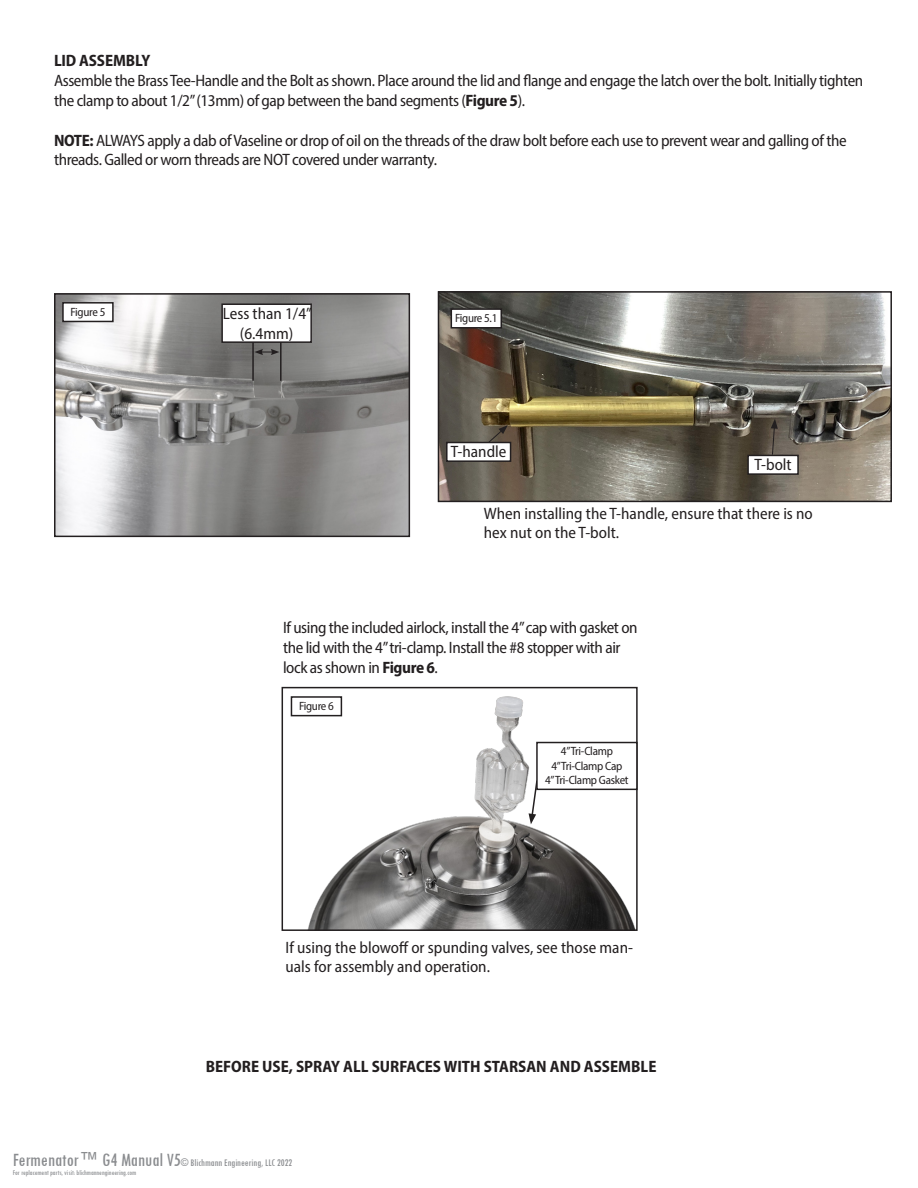
<style>
.page{position:relative;width:918px;height:1188px;background:#fff}
.page>*{position:absolute;margin:0;border:0;box-sizing:border-box;transform-origin:0 0}
.t1{font:semi-condensed 16.5px/19.8px "Myriad Pro";letter-spacing:-.025em;color:#231f20}
.t2{font:semi-condensed 16.5px/19.8px "Myriad Pro";color:#231f20}
.t3{font:700 semi-condensed 16.5px "Myriad Pro";color:#231f20}
.t4{font:semi-condensed 12px "Myriad Pro";letter-spacing:-.025em;color:#231f20}
.t5{font:condensed 10.5px "Tw Cen";color:#8a8c8f}
.t6{font:condensed 7.5px "Tw Cen";color:#8a8c8f}
.s1{font-weight:700}
.s2{font-size:19.5px}
</style>
<div class="page">
<img style="left:290px;top:696px;width:345px;height:232px">
<div style="left:282px;top:687px;width:356px;height:244px;border:2px solid #231f20"></div>
<div style="left:291px;top:697px;width:50px;height:19px;background:#fff"></div>
<div style="left:291px;top:696px;width:51px;height:20px;border:2px solid #231f20"></div>
<svg style="left:529px;top:779px;width:10px;height:45px"></svg>
<div style="left:537px;top:743px;width:100px;height:46px;background:#fff"></div>
<div style="left:536px;top:742px;width:102px;height:48px;border:2px solid #231f20"></div>
<img style="left:57px;top:296px;width:350px;height:238px">
<div style="left:54px;top:293px;width:356px;height:244px;border:2px solid #231f20"></div>
<hr style="left:252px;top:342px;width:2px;height:39px;background:#231f20">
<hr style="left:280px;top:342px;width:2px;height:39px;background:#231f20">
<svg style="left:254px;top:349px;width:25px;height:6px"></svg>
<div style="left:222px;top:304px;width:89px;height:38px;background:#fff"></div>
<div style="left:221px;top:303px;width:91px;height:40px;border:2px solid #231f20"></div>
<div style="left:63px;top:303px;width:50px;height:18px;background:#fff"></div>
<div style="left:62px;top:302px;width:52px;height:20px;border:2px solid #231f20"></div>
<img style="left:441px;top:294px;width:448px;height:205px">
<div style="left:438px;top:291px;width:454px;height:211px;border:2px solid #231f20"></div>
<div style="left:451px;top:309px;width:50px;height:19px;background:#fff"></div>
<div style="left:451px;top:308px;width:51px;height:21px;border:2px solid #231f20"></div>
<div style="left:748px;top:455px;width:50px;height:19px;background:#fff"></div>
<div style="left:747px;top:455px;width:52px;height:20px;border:2px solid #231f20"></div>
<div style="left:447px;top:443px;width:64px;height:18px;background:#fff"></div>
<div style="left:446px;top:442px;width:65px;height:20px;border:2px solid #231f20"></div>
<svg style="left:771px;top:419px;width:7px;height:37px"></svg>
<svg style="left:488px;top:425px;width:20px;height:18px"></svg>
<p class="t3" style="left:54px;top:50px;width:98px">LID ASSEMBLY</p>
<p class="t1" style="left:54px;top:71px;width:811px">Assemble the Brass Tee-Handle and the Bolt as shown. Place around the lid and flange and engage the latch over the bolt. Initially tighten the clamp to about 1/2” (13mm) of gap between the band segments (<span class="s1">Figure 5</span>).</p>
<p class="t1" style="left:54px;top:130px;width:794px"><span class="s1">NOTE:</span> ALWAYS apply a dab of Vaseline or drop of oil on the threads of the draw bolt before each use to prevent wear and galling of the threads. Galled or worn threads are NOT covered under warranty.</p>
<p class="t4" style="left:71px;top:304px;width:36px">Figure 5</p>
<p class="t2" style="left:223px;top:303px;width:90px;text-align:center">Less than 1/4” (6.4mm)</p>
<p class="t4" style="left:455px;top:311px;width:44px">Figure 5.1</p>
<p class="t1" style="left:451px;top:441px;width:57px">T-handle</p>
<p class="t1" style="left:754px;top:454px;width:39px">T-bolt</p>
<p class="t2" style="left:484px;top:503px;width:331px">When installing the T-handle, ensure that there is no hex nut on the T-bolt.</p>
<p class="t1" style="left:283px;top:617px;width:356px">If using the included airlock, install the 4” cap with gasket on the lid with the 4” tri-clamp. Install the #8 stopper with air lock as shown in <span class="s1">Figure 6</span>.</p>
<p class="t4" style="left:299px;top:698px;width:36px">Figure 6</p>
<p class="t4" style="left:561px;top:744px;width:53px">4” Tri-Clamp</p>
<p class="t4" style="left:552px;top:758px;width:72px">4” Tri-Clamp Cap</p>
<p class="t4" style="left:545px;top:773px;width:85px">4” Tri-Clamp Gasket</p>
<p class="t2" style="left:286px;top:937px;width:349px">If using the blowoff or spunding valves, see those man&shy;uals for assembly and operation.</p>
<p class="t3" style="left:206px;top:1056px;width:452px">BEFORE USE, SPRAY ALL SURFACES WITH STARSAN AND ASSEMBLE</p>
<p class="t5" style="left:13px;top:1156px;width:281px"><span class="s2">Fermenator™ G4 Manual V5</span>© Blichmann Engineering, LLC 2022</p>
<p class="t6" style="left:13px;top:1168px;width:125px">For replacement parts, visit: blichmannengineering.com</p>
</div>
